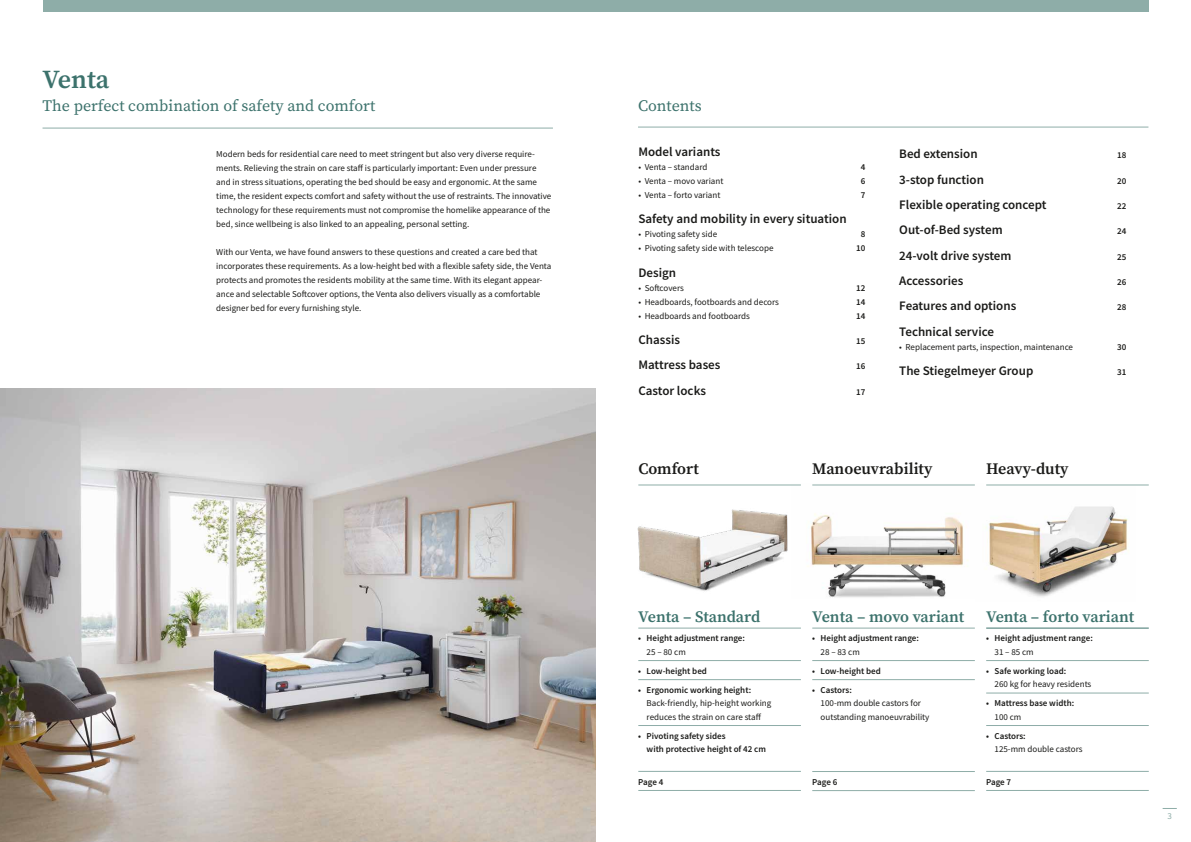
<style>
.page{position:relative;width:1191px;height:842px;background:#fff}
.page>*{position:absolute;margin:0;border:0;box-sizing:border-box;transform-origin:0 0}
.t1{font:600 26px "Source Serif Pro";color:#3c726c}
.t2{font:600 16px "Source Serif Pro";letter-spacing:-.005em;color:#3c726c}
.t3{font:16px "Source Serif Pro";color:#3c726c}
.t4{font:600 16px "Source Serif Pro";color:#1a1a18}
.t5{font:600 13px "Source Sans Pro";color:#1a1a18}
.t6{font:9px/14px "Source Sans Pro";color:#1a1a18}
.t7{font:600 9px/13.4px "Source Sans Pro";color:#1a1a18}
.t8{font:9px "Source Sans Pro";color:#8eada8}
</style>
<div class="page">
<svg style="left:1162px;top:808px;width:14px;height:1px"></svg>
<img style="left:792px;top:484px;width:183px;height:114px">
<img style="left:0;top:388px;width:595px;height:454px">
<div style="left:43px;top:0;width:1105px;height:11px;background:#8eada8"></div>
<hr style="left:43px;top:128px;width:510px;height:1px;background:#8eada8">
<hr style="left:986px;top:485px;width:162px;height:1px;background:#8eada8">
<hr style="left:638px;top:485px;width:163px;height:1px;background:#8eada8">
<img style="left:637px;top:509px;width:151px;height:82px">
<hr style="left:812px;top:485px;width:162px;height:1px;background:#8eada8">
<img style="left:985px;top:506px;width:144px;height:91px">
<hr style="left:986px;top:628px;width:162px;height:1px;background:#3c726c">
<hr style="left:986px;top:660px;width:162px;height:1px;background:#8eada8">
<hr style="left:986px;top:693px;width:162px;height:1px;background:#8eada8">
<hr style="left:986px;top:725px;width:162px;height:1px;background:#8eada8">
<hr style="left:986px;top:771px;width:162px;height:1px;background:#8eada8">
<hr style="left:986px;top:790px;width:162px;height:1px;background:#8eada8">
<hr style="left:638px;top:628px;width:163px;height:1px;background:#8eada8">
<hr style="left:638px;top:660px;width:163px;height:1px;background:#8eada8">
<hr style="left:638px;top:679px;width:163px;height:1px;background:#8eada8">
<hr style="left:638px;top:725px;width:163px;height:1px;background:#8eada8">
<hr style="left:638px;top:771px;width:163px;height:1px;background:#8eada8">
<hr style="left:638px;top:790px;width:163px;height:1px;background:#8eada8">
<hr style="left:812px;top:628px;width:162px;height:1px;background:#8eada8">
<hr style="left:812px;top:660px;width:162px;height:1px;background:#8eada8">
<hr style="left:812px;top:679px;width:162px;height:1px;background:#8eada8">
<hr style="left:812px;top:771px;width:162px;height:1px;background:#8eada8">
<hr style="left:812px;top:790px;width:162px;height:1px;background:#8eada8">
<hr style="left:638px;top:127px;width:510px;height:1px;background:#8eada8">
<h1 class="t1" style="left:43px;top:62px;width:68px">Venta</h1>
<h2 class="t3" style="left:43px;top:95px;width:334px">The perfect combination of safety and comfort</h2>
<p class="t6" style="left:216px;top:147px;width:337px">Modern beds for residential care need to meet stringent but also very diverse require&shy;ments. Relieving the strain on care staff is particularly important: Even under pressure and in stress situations, operating the bed should be easy and ergonomic. At the same time, the resident expects comfort and safety without the use of restraints. The innovative technology for these requirements must not compromise the homelike appearance of the bed, since wellbeing is also linked to an appealing, personal setting.</p>
<p class="t6" style="left:216px;top:245px;width:336px">With our Venta, we have found answers to these questions and created a care bed that incorporates these requirements. As a low-height bed with a flexible safety side, the Venta protects and promotes the residents mobility at the same time. With its elegant appear&shy;ance and selectable Softcover options, the Venta also delivers visually as a comfortable designer bed for every furnishing style.</p>
<h2 class="t3" style="left:638px;top:95px;width:65px">Contents</h2>
<h3 class="t5" style="left:638px;top:143px;width:84px">Model variants</h3>
<p class="t6" style="left:638px;top:160px;width:70px">• Venta – standard</p>
<p class="t7" style="left:861px;top:160px;width:6px">4</p>
<p class="t6" style="left:638px;top:174px;width:87px">• Venta – movo variant</p>
<p class="t7" style="left:861px;top:174px;width:6px">6</p>
<p class="t6" style="left:638px;top:188px;width:84px">• Venta – forto variant</p>
<p class="t7" style="left:861px;top:188px;width:6px">7</p>
<h3 class="t5" style="left:638px;top:211px;width:210px">Safety and mobility in every situation</h3>
<p class="t6" style="left:638px;top:227px;width:80px">• Pivoting safety side</p>
<p class="t7" style="left:861px;top:228px;width:6px">8</p>
<p class="t6" style="left:638px;top:241px;width:137px">• Pivoting safety side with telescope</p>
<p class="t7" style="left:856px;top:242px;width:11px">10</p>
<h3 class="t5" style="left:638px;top:264px;width:39px">Design</h3>
<p class="t6" style="left:638px;top:281px;width:47px">• Softcovers</p>
<p class="t7" style="left:856px;top:281px;width:11px">12</p>
<p class="t6" style="left:638px;top:295px;width:142px">• Headboards, footboards and decors</p>
<p class="t7" style="left:856px;top:295px;width:11px">14</p>
<p class="t6" style="left:638px;top:309px;width:113px">• Headboards and footboards</p>
<p class="t7" style="left:856px;top:309px;width:11px">14</p>
<h3 class="t5" style="left:638px;top:331px;width:43px">Chassis</h3>
<p class="t7" style="left:856px;top:334px;width:11px">15</p>
<h3 class="t5" style="left:638px;top:357px;width:84px">Mattress bases</h3>
<p class="t7" style="left:856px;top:360px;width:11px">16</p>
<h3 class="t5" style="left:638px;top:382px;width:69px">Castor locks</h3>
<p class="t7" style="left:856px;top:385px;width:11px">17</p>
<h3 class="t5" style="left:899px;top:145px;width:80px">Bed extension</h3>
<p class="t7" style="left:1117px;top:148px;width:11px">18</p>
<h3 class="t5" style="left:899px;top:171px;width:86px">3-stop function</h3>
<p class="t7" style="left:1117px;top:174px;width:11px">20</p>
<h3 class="t5" style="left:899px;top:196px;width:149px">Flexible operating concept</h3>
<p class="t7" style="left:1117px;top:199px;width:11px">22</p>
<h3 class="t5" style="left:899px;top:221px;width:105px">Out-of-Bed system</h3>
<p class="t7" style="left:1117px;top:224px;width:11px">24</p>
<h3 class="t5" style="left:899px;top:247px;width:114px">24-volt drive system</h3>
<p class="t7" style="left:1117px;top:250px;width:11px">25</p>
<h3 class="t5" style="left:899px;top:272px;width:66px">Accessories</h3>
<p class="t7" style="left:1117px;top:275px;width:11px">26</p>
<h3 class="t5" style="left:899px;top:297px;width:119px">Features and options</h3>
<p class="t7" style="left:1117px;top:300px;width:11px">28</p>
<h3 class="t5" style="left:899px;top:323px;width:96px">Technical service</h3>
<p class="t6" style="left:899px;top:340px;width:175px">• Replacement parts, inspection, maintenance</p>
<p class="t7" style="left:1117px;top:340px;width:11px">30</p>
<h3 class="t5" style="left:899px;top:362px;width:136px">The Stiegelmeyer Group</h3>
<p class="t7" style="left:1117px;top:365px;width:11px">31</p>
<h2 class="t4" style="left:638px;top:458px;width:62px">Comfort</h2>
<h2 class="t4" style="left:812px;top:458px;width:122px">Manoeuvrability</h2>
<h2 class="t4" style="left:986px;top:458px;width:84px">Heavy-duty</h2>
<h2 class="t2" style="left:638px;top:606px;width:124px">Venta – Standard</h2>
<p class="t7" style="left:638px;top:631px;width:108px">• Height adjustment range:</p>
<p class="t6" style="left:646px;top:645px;width:41px">25 – 80 cm</p>
<p class="t7" style="left:638px;top:664px;width:70px">• Low-height bed</p>
<p class="t7" style="left:638px;top:683px;width:114px">• Ergonomic working height:</p>
<p class="t6" style="left:646px;top:696px;width:126px;line-height:13.4px">Back-friendly, hip-height working reduces the strain on care staff</p>
<p class="t7" style="left:646px;top:729px;width:121px;text-indent:-8px">• Pivoting safety sides<br>with protective height of 42 cm</p>
<p class="t7" style="left:638px;top:775px;width:27px">Page 4</p>
<h2 class="t2" style="left:812px;top:606px;width:154px">Venta – movo variant</h2>
<p class="t7" style="left:812px;top:631px;width:108px">• Height adjustment range:</p>
<p class="t6" style="left:820px;top:645px;width:41px">28 – 83 cm</p>
<p class="t7" style="left:812px;top:664px;width:70px">• Low-height bed</p>
<p class="t7" style="left:812px;top:683px;width:41px">• Castors:</p>
<p class="t6" style="left:820px;top:696px;width:110px;line-height:13.4px">100-mm double castors for outstanding manoeuvrability</p>
<p class="t7" style="left:812px;top:775px;width:27px">Page 6</p>
<h2 class="t2" style="left:986px;top:606px;width:150px">Venta – forto variant</h2>
<p class="t7" style="left:986px;top:631px;width:108px">• Height adjustment range:</p>
<p class="t6" style="left:994px;top:645px;width:41px">31 – 85 cm</p>
<p class="t7" style="left:986px;top:664px;width:82px">• Safe working load:</p>
<p class="t6" style="left:994px;top:677px;width:98px">260 kg for heavy residents</p>
<p class="t7" style="left:986px;top:696px;width:89px">• Mattress base width:</p>
<p class="t6" style="left:994px;top:709px;width:28px">100 cm</p>
<p class="t7" style="left:986px;top:729px;width:41px">• Castors:</p>
<p class="t6" style="left:994px;top:742px;width:90px">125-mm double castors</p>
<p class="t7" style="left:986px;top:775px;width:27px">Page 7</p>
<p class="t8" style="left:1167px;top:811px;width:6px">3</p>
</div>
